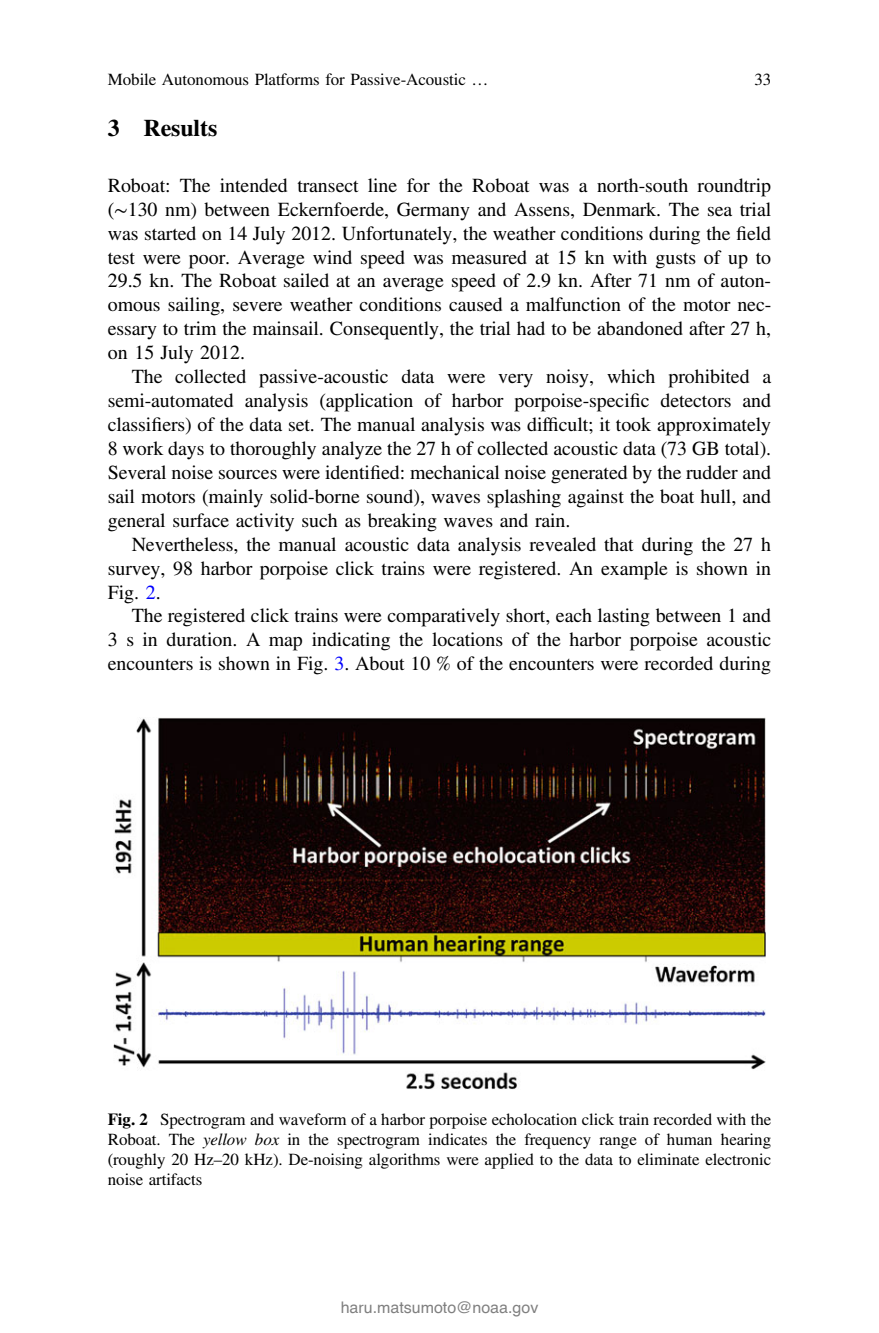
<style>
.page{position:relative;width:879px;height:1333px;background:#fff}
.page>*{position:absolute;margin:0;border:0;box-sizing:border-box;transform-origin:0 0}
.t1{font:24px "Chqwts Sgnvpr Adv O Te 3 b 1 fbf 3.B";color:#000}
.t2{font:20px/24px "Krpddk Tgrfjp Adv O Tb 0 c 9 bf 5 d";color:#000;text-align:justify}
.t3{font:17px/20px "Krpddk Tgrfjp Adv O Tb 0 c 9 bf 5 d";color:#000;text-align:justify}
.t4{font:16px "Helvetica";color:#808080}
.s1{font-family:"Crrwkj Rjwkfb Adv O Tb 0 c 9 bf 5 d"}
.s2{font-family:"Nrnnbh Shqvwj Adv O Tb 0 c 9 bf 5 d"}
.s3{font-family:"Ffskss Skddny Adv O Tb 0 c 9 bf 5 d+fb"}
.s4{color:#00f}
.s5{font-family:"Chqwts Sgnvpr Adv O Te 3 b 1 fbf 3.B"}
.s6{font-family:"Npbpdf Nlkgwb Adv OT6 bc 95374.I"}
</style>
<div class="page">
<img style="left:113px;top:717px;width:652px;height:372px">
<p class="t3" style="left:108px;top:71px;width:382px">Mobile Autonomous Platforms for Passive-Acoustic <span class="s1">…</span></p>
<p class="t3" style="left:754px;top:71px;width:18px">33</p>
<p class="t1" style="left:108px;top:120px;width:111px">3 Results</p>
<p class="t2" style="left:108px;top:175px;width:665px">Roboat: The intended transect line for the Roboat was a north-south roundtrip (<span class="s2">∼</span>130 nm) between Eckernfoerde, Germany and Assens, Denmark. The sea trial was started on 14 July 2012. Unfortunately, the weather conditions during the <span class="s3">fi</span>eld test were poor. Average wind speed was measured at 15 kn with gusts of up to 29.5 kn. The Roboat sailed at an average speed of 2.9 kn. After 71 nm of auton&shy;omous sailing, severe weather conditions caused a malfunction of the motor nec&shy;essary to trim the mainsail. Consequently, the trial had to be abandoned after 27 h, on 15 July 2012.</p>
<p class="t2" style="left:108px;top:366px;width:665px;text-indent:24px">The collected passive-acoustic data were very noisy, which prohibited a semi-automated analysis (application of harbor porpoise-speci<span class="s3">fi</span>c detectors and classi<span class="s3">fi</span>ers) of the data set. The manual analysis was dif<span class="s3">fi</span>cult; it took approximately 8 work days to thoroughly analyze the 27 h of collected acoustic data (73 GB total).<br>Several noise sources were identi<span class="s3">fi</span>ed: mechanical noise generated by the rudder and sail motors (mainly solid-borne sound), waves splashing against the boat hull, and general surface activity such as breaking waves and rain.</p>
<p class="t2" style="left:108px;top:534px;width:665px;text-indent:24px">Nevertheless, the manual acoustic data analysis revealed that during the 27 h survey, 98 harbor porpoise click trains were registered. An example is shown in Fig. <span class="s4">2</span>.</p>
<p class="t2" style="left:108px;top:605px;width:665px;text-indent:24px">The registered click trains were comparatively short, each lasting between 1 and 3 s in duration. A map indicating the locations of the harbor porpoise acoustic encounters is shown in Fig. <span class="s4">3</span>. About 10 % of the encounters were recorded during</p>
<p class="t3" style="left:108px;top:1111px;width:665px"><span class="s5">Fig. 2</span> Spectrogram and waveform of a harbor porpoise echolocation click train recorded with the Roboat. The <span class="s6">yellow box</span> in the spectrogram indicates the frequency range of human hearing (roughly 20 Hz<span class="s1">–</span>20 kHz). De-noising algorithms were applied to the data to eliminate electronic noise artifacts</p>
<p class="t4" style="left:341px;top:1297px;width:199px">haru.matsumoto@noaa.gov</p>
</div>
